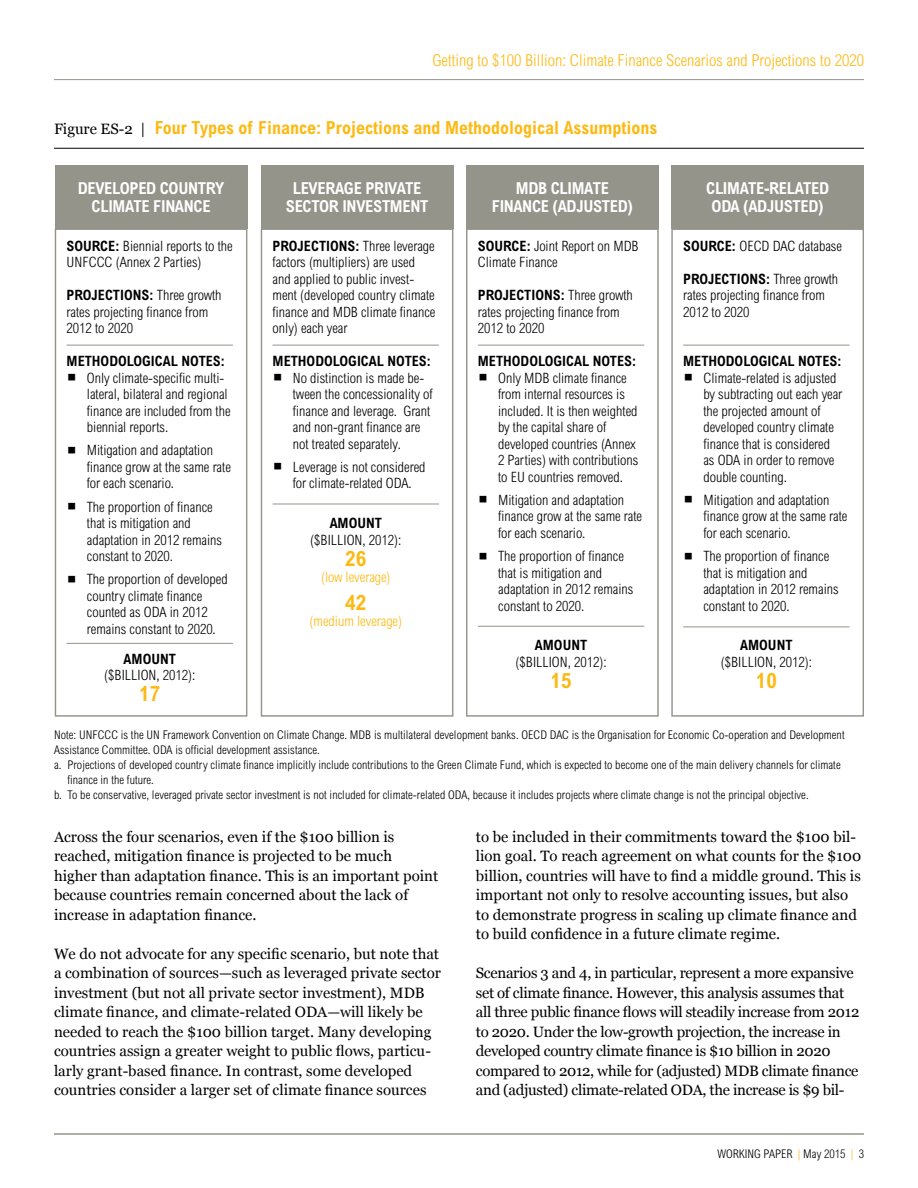
<style>
.page{position:relative;width:918px;height:1188px;background:#fff}
.page>*{position:absolute;margin:0;border:0;box-sizing:border-box;transform-origin:0 0}
.t1{font:700 condensed 21px "Arial MT Std";color:#fdb913}
.t2{font:700 condensed 18px "Arial MT Std";color:#fdb913}
.t3{font:700 condensed 16.5px/18px "Arial MT Std";letter-spacing:-.02em;color:#fff;text-align:center}
.t4{font:300 condensed 16.5px "Arial MT Std";color:#fdb913}
.t5{font:15px/19.5px "Georgia";color:#000}
.t6{font:15px/19.5px "Georgia";letter-spacing:-.02em;color:#000}
.t7{font:300 condensed 14.25px/16.5px "Arial MT Std";color:#000}
.t8{font:700 condensed 14.25px "Arial MT Std";color:#000}
.t9{font:300 condensed 14.25px "Arial MT Std";color:#fdb913}
.t10{font:300 condensed 12px "Arial MT Std";letter-spacing:.005em;color:#000}
.s1{font-family:"Georgia";font-weight:400;font-stretch:normal;font-size:15px;color:#000}
.s2{font-weight:700}
.s3{font-family:"Georgia";font-weight:400;font-stretch:normal;font-size:30px}
.s4{color:#fdb913}
</style>
<div class="page">
<hr style="left:54px;top:1134px;width:810px;height:1px;background:#94948b">
<hr style="left:54px;top:79px;width:810px;height:1px;background:#94948b">
<hr style="left:54px;top:148px;width:810px;height:1px;background:#000">
<div style="left:55px;top:228px;width:192px;height:489px;border:1px solid #94948b"></div>
<hr style="left:273px;top:504px;width:166px;height:1px;background:#94948b">
<div style="left:261px;top:228px;width:192px;height:489px;border:1px solid #94948b"></div>
<hr style="left:478px;top:626px;width:166px;height:1px;background:#94948b">
<div style="left:466px;top:228px;width:193px;height:489px;border:1px solid #94948b"></div>
<div style="left:671px;top:228px;width:193px;height:489px;border:1px solid #94948b"></div>
<div style="left:55px;top:165px;width:192px;height:63px;background:#94948b"></div>
<div style="left:261px;top:165px;width:192px;height:63px;background:#94948b"></div>
<div style="left:466px;top:165px;width:193px;height:63px;background:#94948b"></div>
<div style="left:671px;top:165px;width:193px;height:63px;background:#94948b"></div>
<hr style="left:67px;top:345px;width:166px;height:1px;background:#94948b">
<hr style="left:67px;top:643px;width:166px;height:1px;background:#94948b">
<hr style="left:273px;top:345px;width:166px;height:1px;background:#94948b">
<hr style="left:478px;top:345px;width:166px;height:1px;background:#94948b">
<hr style="left:683px;top:345px;width:167px;height:1px;background:#94948b">
<hr style="left:683px;top:627px;width:167px;height:1px;background:#94948b">
<p class="t4" style="left:432px;top:51px;width:433px">Getting to $100 Billion: Climate Finance Scenarios and Projections to 2020</p>
<p class="t2" style="left:54px;top:118px;width:605px"><span class="s1">Figure ES-2 |</span> Four Types of Finance: Projections and Methodological Assumptions</p>
<p class="t3" style="left:78px;top:179px;width:148px">DEVELOPED COUNTRY<br>CLIMATE FINANCE</p>
<p class="t3" style="left:286px;top:179px;width:144px">LEVERAGE PRIVATE<br>SECTOR INVESTMENT</p>
<p class="t3" style="left:492px;top:179px;width:143px">MDB CLIMATE<br>FINANCE (ADJUSTED)</p>
<p class="t3" style="left:706px;top:179px;width:125px">CLIMATE-RELATED<br>ODA (ADJUSTED)</p>
<p class="t7" style="left:67px;top:237px;width:168px"><span class="s2">SOURCE:</span> Biennial reports to the<br>UNFCCC (Annex 2 Parties)</p>
<p class="t7" style="left:67px;top:287px;width:157px"><span class="s2">PROJECTIONS:</span> Three growth rates projecting finance from<br>2012 to 2020</p>
<p class="t8" style="left:67px;top:353px;width:160px">METHODOLOGICAL NOTES:</p>
<p class="t7" style="left:87px;top:369px;width:145px;text-indent:-20px"><span class="s3">▪</span> Only climate-specific multi&shy;lateral, bilateral and regional finance are included from the biennial reports.</p>
<p class="t7" style="left:87px;top:442px;width:146px;text-indent:-20px"><span class="s3">▪</span> Mitigation and adaptation finance grow at the same rate for each scenario.</p>
<p class="t7" style="left:87px;top:498px;width:137px;text-indent:-20px"><span class="s3">▪</span> The proportion of finance that is mitigation and adaptation in 2012 remains constant to 2020.</p>
<p class="t7" style="left:67px;top:571px;width:163px;text-align:center"><span class="s3">▪</span> The proportion of developed country climate finance<br>counted as ODA in 2012 remains constant to 2020.</p>
<p class="t8" style="left:124px;top:651px;width:54px">AMOUNT</p>
<p class="t7" style="left:104px;top:667px;width:93px">($BILLION, 2012):</p>
<h1 class="t1" style="left:139px;top:682px;width:22px">17</h1>
<p class="t7" style="left:273px;top:237px;width:164px"><span class="s2">PROJECTIONS:</span> Three leverage factors (multipliers) are used and applied to public invest&shy;ment (developed country climate finance and MDB climate finance only) each year</p>
<p class="t8" style="left:273px;top:353px;width:160px">METHODOLOGICAL NOTES:</p>
<p class="t7" style="left:293px;top:369px;width:141px;text-indent:-20px"><span class="s3">▪</span> No distinction is made be&shy;tween the concessionality of finance and leverage. Grant and non-grant finance are not treated separately.</p>
<p class="t7" style="left:273px;top:459px;width:154px;text-align:center"><span class="s3">▪</span> Leverage is not considered for climate-related ODA.</p>
<p class="t8" style="left:330px;top:515px;width:54px">AMOUNT</p>
<p class="t7" style="left:310px;top:531px;width:93px">($BILLION, 2012):</p>
<h1 class="t1" style="left:345px;top:546px;width:22px">26</h1>
<p class="t9" style="left:321px;top:569px;width:71px">(low leverage)</p>
<h1 class="t1" style="left:345px;top:590px;width:22px">42</h1>
<p class="t9" style="left:310px;top:613px;width:94px">(medium leverage)</p>
<p class="t7" style="left:478px;top:237px;width:162px"><span class="s2">SOURCE:</span> Joint Report on MDB<br>Climate Finance</p>
<p class="t7" style="left:478px;top:287px;width:157px"><span class="s2">PROJECTIONS:</span> Three growth rates projecting finance from<br>2012 to 2020</p>
<p class="t8" style="left:478px;top:353px;width:160px">METHODOLOGICAL NOTES:</p>
<p class="t7" style="left:498px;top:369px;width:142px;text-indent:-20px"><span class="s3">▪</span> Only MDB climate finance from internal resources is included. It is then weighted by the capital share of developed countries (Annex<br>2 Parties) with contributions to EU countries removed.</p>
<p class="t7" style="left:498px;top:492px;width:146px;text-indent:-20px"><span class="s3">▪</span> Mitigation and adaptation finance grow at the same rate for each scenario.</p>
<p class="t7" style="left:498px;top:548px;width:137px;text-indent:-20px"><span class="s3">▪</span> The proportion of finance that is mitigation and adaptation in 2012 remains constant to 2020.</p>
<p class="t8" style="left:535px;top:637px;width:54px">AMOUNT</p>
<p class="t7" style="left:516px;top:654px;width:93px">($BILLION, 2012):</p>
<h1 class="t1" style="left:551px;top:668px;width:22px">15</h1>
<p class="t7" style="left:683px;top:237px;width:160px"><span class="s2">SOURCE:</span> OECD DAC database</p>
<p class="t7" style="left:683px;top:270px;width:157px"><span class="s2">PROJECTIONS:</span> Three growth rates projecting finance from<br>2012 to 2020</p>
<p class="t8" style="left:683px;top:353px;width:160px">METHODOLOGICAL NOTES:</p>
<p class="t7" style="left:703px;top:369px;width:140px;text-indent:-20px"><span class="s3">▪</span> Climate-related is adjusted by subtracting out each year the projected amount of developed country climate finance that is considered as ODA in order to remove double counting.</p>
<p class="t7" style="left:703px;top:492px;width:146px;text-indent:-20px"><span class="s3">▪</span> Mitigation and adaptation finance grow at the same rate for each scenario.</p>
<p class="t7" style="left:703px;top:548px;width:137px;text-indent:-20px"><span class="s3">▪</span> The proportion of finance that is mitigation and adaptation in 2012 remains constant to 2020.</p>
<p class="t8" style="left:740px;top:637px;width:54px">AMOUNT</p>
<p class="t7" style="left:721px;top:654px;width:93px">($BILLION, 2012):</p>
<h1 class="t1" style="left:756px;top:668px;width:22px">10</h1>
<p class="t10" style="left:54px;top:728px;width:792px">Note: UNFCCC is the UN Framework Convention on Climate Change. MDB is multilateral development banks. OECD DAC is the Organisation for Economic Co-operation and Development</p>
<p class="t10" style="left:54px;top:743px;width:267px">Assistance Committee. ODA is official development assistance.</p>
<p class="t10" style="left:54px;top:758px;width:788px">a. Projections of developed country climate finance implicitly include contributions to the Green Climate Fund, which is expected to become one of the main delivery channels for climate</p>
<p class="t10" style="left:68px;top:773px;width:88px">finance in the future.</p>
<p class="t10" style="left:54px;top:788px;width:756px">b. To be conservative, leveraged private sector investment is not included for climate-related ODA, because it includes projects where climate change is not the principal objective.</p>
<p class="t5" style="left:54px;top:826px;width:386px">Across the four scenarios, even if the $100 billion is reached, mitigation finance is projected to be much higher than adaptation finance. This is an important point because countries remain concerned about the lack of increase in adaptation finance.</p>
<p class="t5" style="left:54px;top:943px;width:389px">We do not advocate for any specific scenario, but note that a combination of sources—such as leveraged private sector investment (but not all private sector investment), MDB climate finance, and climate-related ODA—will likely be needed to reach the $100 billion target. Many developing countries assign a greater weight to public flows, particu&shy;larly grant-based finance. In contrast, some developed countries consider a larger set of climate finance sources</p>
<p class="t5" style="left:476px;top:826px;width:387px">to be included in their commitments toward the $100 bil&shy;lion goal. To reach agreement on what counts for the $100 billion, countries will have to find a middle ground. This is important not only to resolve accounting issues, but also to demonstrate progress in scaling up climate finance and to build confidence in a future climate regime.</p>
<p class="t6" style="left:476px;top:963px;width:385px">Scenarios 3 and 4, in particular, represent a more expansive set of climate finance. However, this analysis assumes that all three public finance flows will steadily increase from 2012 to 2020. Under the low-growth projection, the increase in developed country climate finance is $10 billion in 2020 compared to 2012, while for (adjusted) MDB climate finance and (adjusted) climate-related ODA, the increase is $9 bil-</p>
<p class="t10" style="left:718px;top:1147px;width:148px">WORKING PAPER <span class="s4">|</span> May 2015 <span class="s4">|</span> 3</p>
</div>
